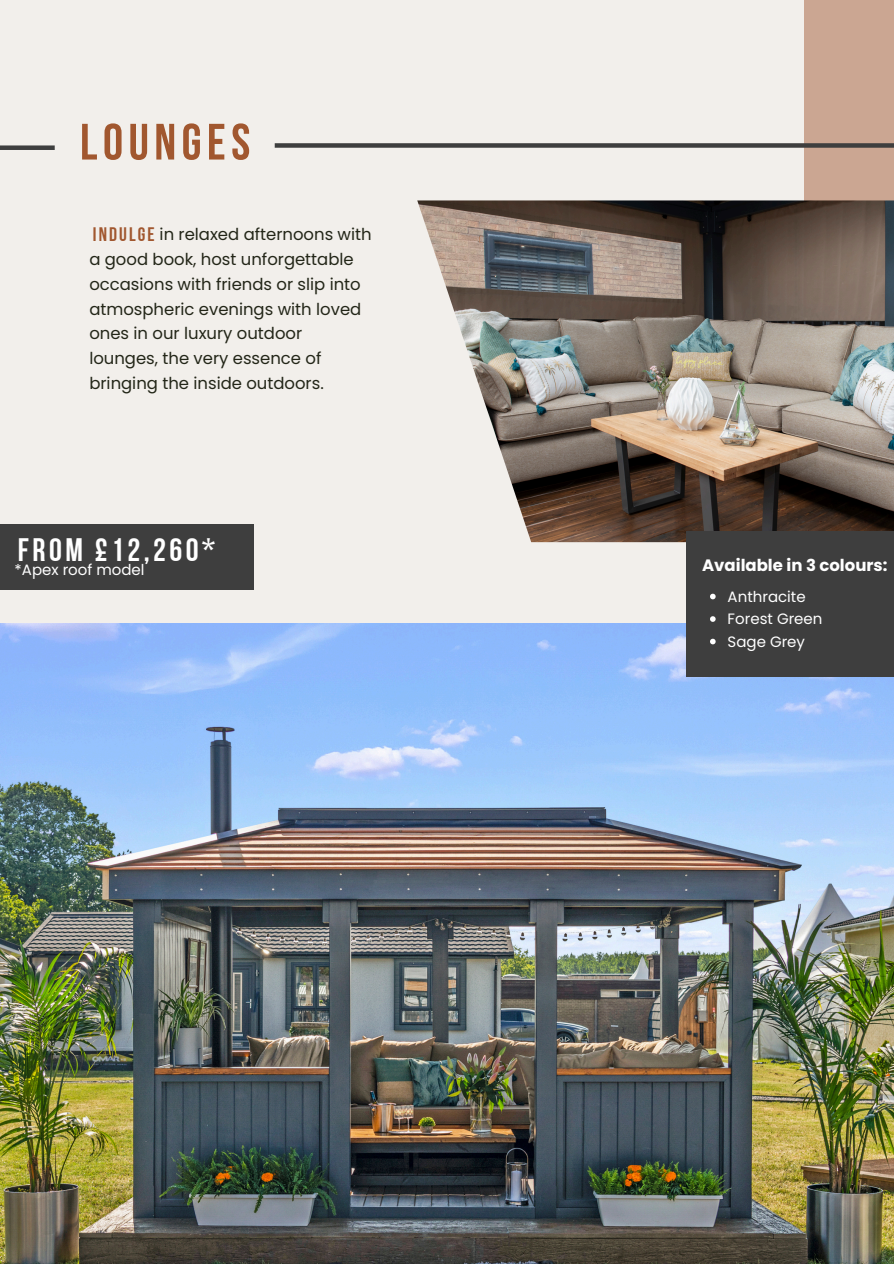
<style>
.page{position:relative;width:894px;height:1264px;background:#fff}
.page>*{position:absolute;margin:0;border:0;box-sizing:border-box;transform-origin:0 0}
.t1{font:51px "Bebas Neue Cyrillic";letter-spacing:.105em;color:#a1572f}
.t2{font:32.4px "Bebas Neue Cyrillic";letter-spacing:.105em;color:#fff}
.t3{font:19.5px "Bebas Neue Cyrillic";letter-spacing:.105em;color:#a1572f}
.t4{font:16.5px/24.8px "Poppins";color:#232618}
.t5{font:700 16.5px "Poppins";color:#fff}
.t6{font:15px "Poppins";color:#fff}
</style>
<div class="page">
<div style="left:0;top:0;width:893px;height:1263px;background:#f2efeb"></div>
<div style="left:0;top:145px;width:55px;height:5px;background:#3e3e3e"></div>
<div style="left:804px;top:0;width:89px;height:1121px;background:#cba692"></div>
<div style="left:275px;top:143px;width:618px;height:5px;background:#3e3e3e"></div>
<img style="left:0;top:623px;width:893px;height:640px">
<img style="left:417px;top:200px;width:476px;height:342px">
<div style="left:686px;top:531px;width:207px;height:146px;background:#3e3e3e"></div>
<svg style="left:710px;top:593px;width:5px;height:6px"></svg>
<svg style="left:710px;top:616px;width:5px;height:6px"></svg>
<svg style="left:710px;top:638px;width:5px;height:6px"></svg>
<div style="left:0;top:524px;width:253px;height:65px;background:#3e3e3e"></div>
<h1 class="t1" style="left:80px;top:121px;width:172px">LOUNGES</h1>
<h3 class="t3" style="left:93px;top:227px;width:63px">INDULGE</h3>
<p class="t4" style="left:89px;top:222px;width:284px;text-indent:70px">in relaxed afternoons with a good book, host unforgettable occasions with friends or slip into atmospheric evenings with loved ones in our luxury outdoor lounges, the very essence of bringing the inside outdoors.</p>
<p class="t2" style="left:18px;top:536px;width:199px">FROM £12,260*</p>
<p class="t6" style="left:15px;top:559px;width:131px">*Apex roof model</p>
<h2 class="t5" style="left:702px;top:554px;width:187px">Available in 3 colours:</h2>
<p class="t6" style="left:727px;top:586px;width:80px">Anthracite</p>
<h4 class="t6" style="left:727px;top:608px;width:96px">Forest Green</h4>
<p class="t6" style="left:727px;top:631px;width:79px">Sage Grey</p>
</div>
